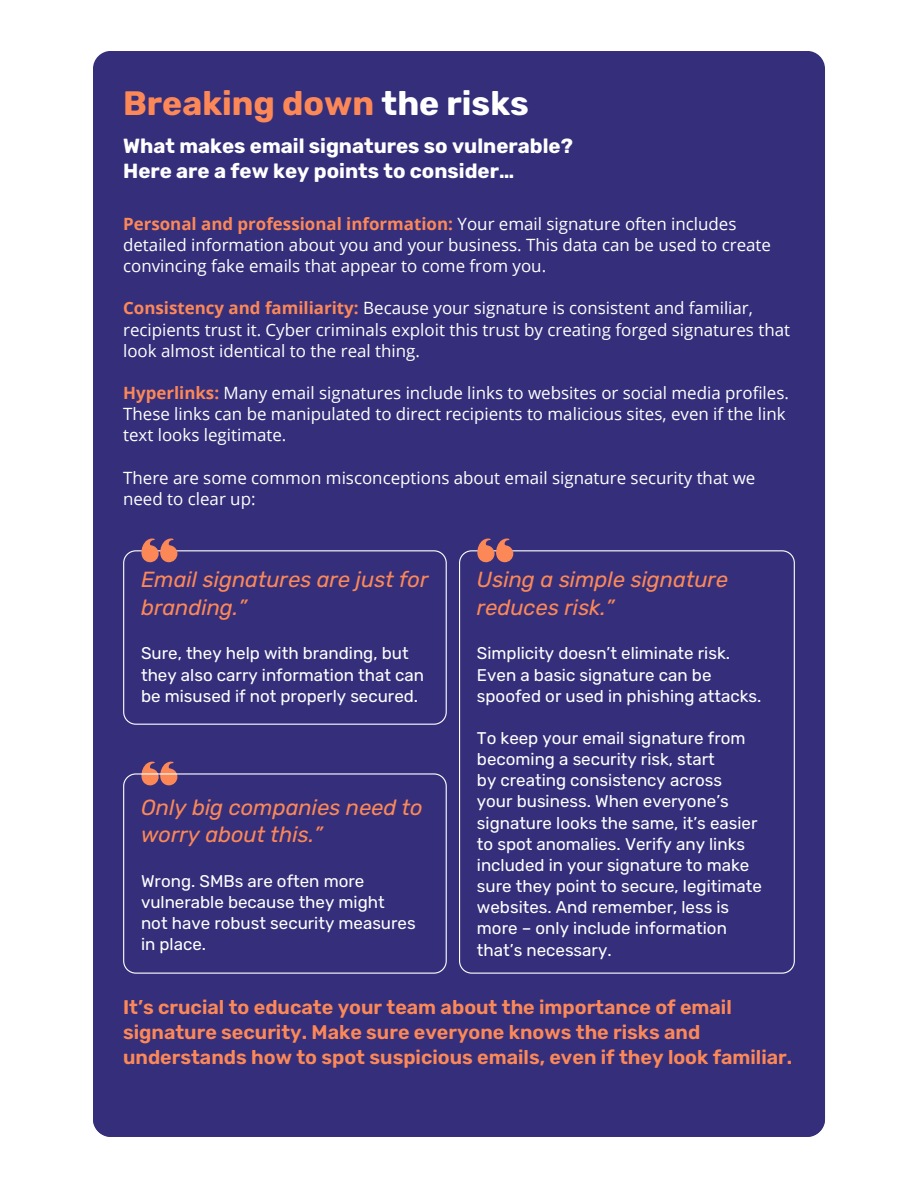
<style>
.page{position:relative;width:918px;height:1188px;background:#fff}
.page>*{position:absolute;margin:0;border:0;box-sizing:border-box;transform-origin:0 0}
.t1{font:700 33.9px "Rubik";color:#fd8857}
.t2{font:italic 21.9px/27.5px "Rubik";color:#fd8857}
.t3{font:700 20.4px/24.3px "Rubik";color:#fff}
.t4{font:600 19.8px/25.3px "Rubik";color:#fd8857}
.t5{font:16.95px/21.1px "Open Sans";color:#fff}
.t6{font:16.95px/21.1px "Rubik";color:#fff}
.s1{color:#fff}
.s2{font-weight:700;color:#fd8857}
</style>
<div class="page">
<div style="left:93px;top:51px;width:732px;height:1086px;background:#352f7b;border-radius:18px"></div>
<svg style="left:123px;top:550px;width:324px;height:175px"></svg>
<svg style="left:141px;top:539px;width:36px;height:23px"></svg>
<svg style="left:141px;top:762px;width:36px;height:11px"></svg>
<svg style="left:123px;top:773px;width:324px;height:201px"></svg>
<svg style="left:459px;top:550px;width:336px;height:423px"></svg>
<svg style="left:477px;top:539px;width:36px;height:23px"></svg>
<p class="t1" style="left:123px;top:83px;width:407px">Breaking down <span class="s1">the risks</span></p>
<p class="t3" style="left:123px;top:134px;width:451px">What makes email signatures so vulnerable?<br>Here are a few key points to consider…</p>
<h1 class="t5" style="left:123px;top:213px;width:649px"><span class="s2">Personal and professional information:</span> Your email signature often includes detailed information about you and your business. This data can be used to create convincing fake emails that appear to come from you.</h1>
<h2 class="t5" style="left:123px;top:297px;width:631px"><span class="s2">Consistency and familiarity:</span> Because your signature is consistent and familiar,</h2>
<p class="t5" style="left:123px;top:318px;width:669px">recipients trust it. Cyber criminals exploit this trust by creating forged signatures that look almost identical to the real thing.</p>
<p class="t5" style="left:123px;top:382px;width:667px"><span class="s2">Hyperlinks:</span> Many email signatures include links to websites or social media profiles.<br>These links can be manipulated to direct recipients to malicious sites, even if the link text looks legitimate.</p>
<p class="t5" style="left:123px;top:467px;width:634px">There are some common misconceptions about email signature security that we need to clear up:</p>
<p class="t2" style="left:141px;top:566px;width:289px">Email signatures are just for branding.”</p>
<p class="t6" style="left:141px;top:643px;width:269px">Sure, they help with branding, but</p>
<h3 class="t6" style="left:141px;top:664px;width:285px">they also carry information that can</h3>
<p class="t6" style="left:141px;top:685px;width:279px">be misused if not properly secured.</p>
<p class="t2" style="left:141px;top:794px;width:283px">Only big companies need to worry about this.”</p>
<p class="t6" style="left:141px;top:870px;width:225px">Wrong. SMBs are often more</p>
<h3 class="t6" style="left:141px;top:892px;width:245px">vulnerable because they might</h3>
<p class="t6" style="left:141px;top:913px;width:276px">not have robust security measures</p>
<p class="t6" style="left:141px;top:934px;width:67px">in place.</p>
<p class="t2" style="left:477px;top:566px;width:253px">Using a simple signature reduces risk.”</p>
<h3 class="t6" style="left:477px;top:643px;width:255px">Simplicity doesn’t eliminate risk.</h3>
<p class="t6" style="left:477px;top:664px;width:236px">Even a basic signature can be</p>
<p class="t6" style="left:477px;top:685px;width:286px">spoofed or used in phishing attacks.</p>
<p class="t6" style="left:477px;top:728px;width:270px">To keep your email signature from</p>
<p class="t6" style="left:477px;top:749px;width:239px">becoming a security risk, start</p>
<p class="t6" style="left:477px;top:770px;width:247px">by creating consistency across</p>
<p class="t6" style="left:477px;top:791px;width:253px">your business. When everyone’s</p>
<p class="t6" style="left:477px;top:812px;width:282px">signature looks the same, it’s easier</p>
<p class="t6" style="left:477px;top:833px;width:270px">to spot anomalies. Verify any links</p>
<p class="t6" style="left:477px;top:855px;width:274px">included in your signature to make</p>
<p class="t6" style="left:477px;top:876px;width:287px">sure they point to secure, legitimate websites. And remember, less is</p>
<p class="t6" style="left:477px;top:918px;width:252px">more – only include information</p>
<p class="t6" style="left:477px;top:939px;width:136px">that’s necessary.</p>
<p class="t4" style="left:123px;top:994px;width:671px">It’s crucial to educate your team about the importance of email signature security. Make sure everyone knows the risks and understands how to spot suspicious emails, even if they look familiar.</p>
</div>
